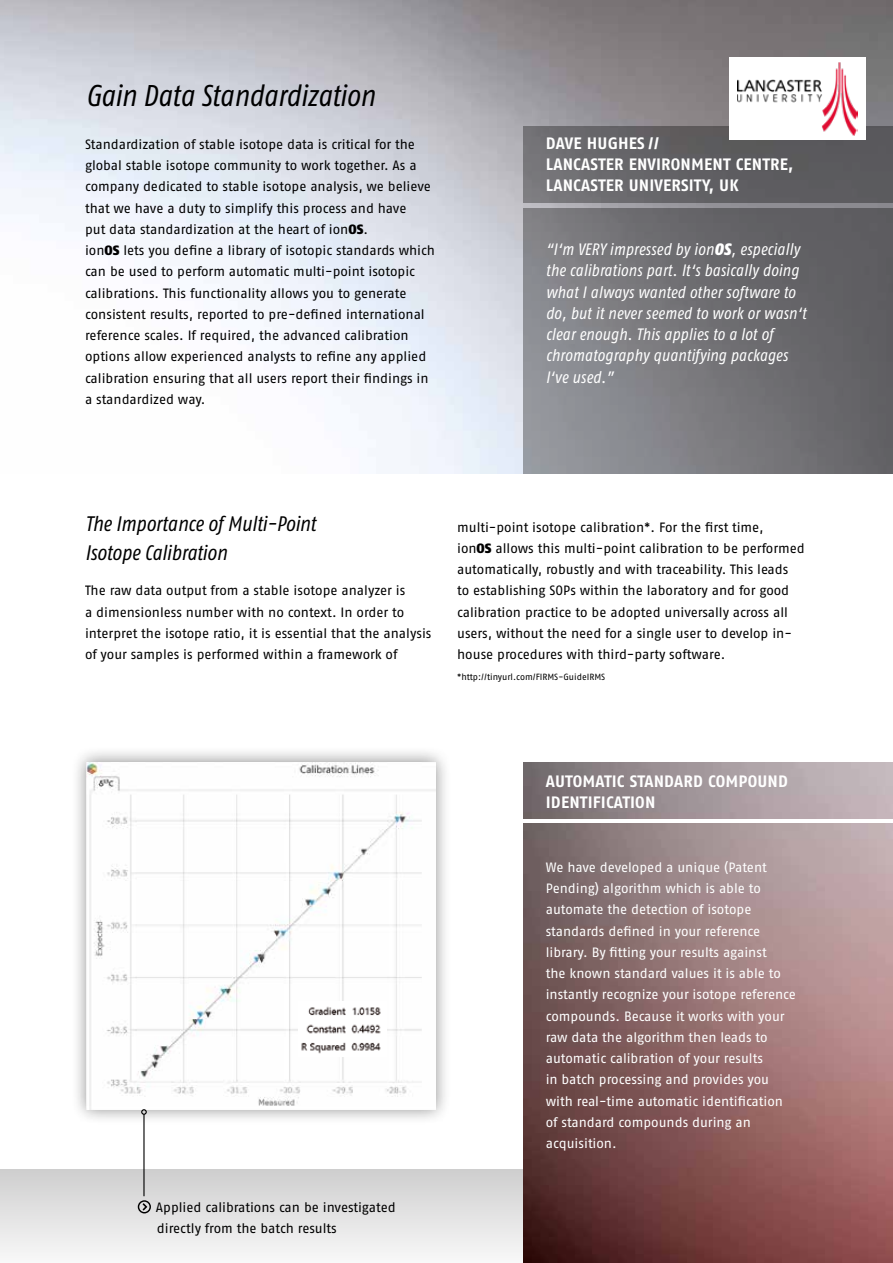
<style>
.page{position:relative;width:893px;height:1263px;background:#fff}
.page>*{position:absolute;margin:0;border:0;box-sizing:border-box;transform-origin:0 0}
.t1{font:italic condensed 30px "Fago Pro";letter-spacing:-.005em;color:#000}
.t2{font:italic condensed 21px/29.5px "Fago Pro";color:#000}
.t3{font:italic condensed 16.5px/21.3px "Fago Pro";letter-spacing:.015em;color:#fff}
.t4{font:700 16.5px/21.3px "Fago Pro";letter-spacing:.01em;color:#fff}
.t5{font:13.5px/21.3px "Fago Pro";color:#000}
.t6{font:13.5px/21.3px "Fago Pro";letter-spacing:-.005em;color:#fff}
.t7{font:9px "Fago Pro";color:#000}
.s1{font-weight:900}
</style>
<div class="page">
<img style="left:0;top:0;width:893px;height:473px">
<svg style="left:523px;top:208px;width:370px;height:265px;background:#747478"></svg>
<div style="left:523px;top:126px;width:370px;height:77px;background:linear-gradient(to right,#717073,#545457)"></div>
<div style="left:0;top:1169px;width:893px;height:94px;background:linear-gradient(to bottom,#cecece,#f8f8f8)"></div>
<hr style="left:0;top:206px;width:1px;height:267px;background:#000">
<hr style="left:0;top:128px;width:1px;height:73px;background:#000">
<img style="left:523px;top:762px;width:370px;height:56px">
<img style="left:523px;top:824px;width:370px;height:439px">
<div style="left:729px;top:57px;width:137px;height:82px;background:#fff"></div>
<img style="left:738px;top:62px;width:119px;height:74px">
<div style="left:70px;top:746px;width:382px;height:379px;background:#000;opacity:.45"></div>
<img style="left:86px;top:762px;width:350px;height:347px">
<img style="left:298px;top:1002px;width:88px;height:54px">
<svg style="left:138px;top:1200px;width:13px;height:13px"></svg>
<hr style="left:143px;top:1114px;width:2px;height:82px;background:#000">
<svg style="left:141px;top:1109px;width:6px;height:6px"></svg>
<h1 class="t1" style="left:85px;top:78px;width:291px">Gain Data Standardization</h1>
<p class="t5" style="left:85px;top:133px;width:351px">Standardization of stable isotope data is critical for the global stable isotope community to work together. As a company dedicated to stable isotope analysis, we believe that we have a duty to simplify this process and have<br>put data standardization at the heart of ion<span class="s1">OS</span>.<br>ion<span class="s1">OS</span> lets you define a library of isotopic standards which can be used to perform automatic multi-point isotopic calibrations. This functionality allows you to generate consistent results, reported to pre-defined international reference scales. If required, the advanced calibration options allow experienced analysts to refine any applied calibration ensuring that all users report their findings in a standardized way.</p>
<p class="t4" style="left:546px;top:132px;width:249px">DAVE HUGHES //<br>LANCASTER ENVIRONMENT CENTRE,<br>LANCASTER UNIVERSITY, UK</p>
<p class="t3" style="left:546px;top:239px;width:262px">“I‘m VERY impressed by ion<span class="s1">OS</span>, especially the calibrations part. It‘s basically doing what I always wanted other software to do, but it never seemed to work or wasn‘t clear enough. This applies to a lot of chromatography quantifying packages I‘ve used.”</p>
<h2 class="t2" style="left:85px;top:508px;width:232px">The Importance of Multi-Point<br>Isotope Calibration</h2>
<p class="t5" style="left:85px;top:580px;width:348px">The raw data output from a stable isotope analyzer is<br>a dimensionless number with no context. In order to interpret the isotope ratio, it is essential that the analysis of your samples is performed within a framework of</p>
<p class="t5" style="left:457px;top:516px;width:349px">multi-point isotope calibration*. For the first time,<br>ion<span class="s1">OS</span> allows this multi-point calibration to be performed automatically, robustly and with traceability. This leads<br>to establishing SOPs within the laboratory and for good calibration practice to be adopted universally across all users, without the need for a single user to develop in&shy;house procedures with third-party software.</p>
<p class="t7" style="left:457px;top:672px;width:150px">*http://tinyurl.com/FIRMS-GuideIRMS</p>
<p class="t5" style="left:156px;top:1196px;width:241px">Applied calibrations can be investigated directly from the batch results</p>
<p class="t4" style="left:546px;top:770px;width:244px">AUTOMATIC STANDARD COMPOUND<br>IDENTIFICATION</p>
<p class="t6" style="left:546px;top:856px;width:252px">We have developed a unique (Patent Pending) algorithm which is able to automate the detection of isotope standards defined in your reference library. By fitting your results against<br>the known standard values it is able to instantly recognize your isotope reference compounds. Because it works with your raw data the algorithm then leads to automatic calibration of your results<br>in batch processing and provides you with real-time automatic identification of standard compounds during an acquisition.</p>
</div>
